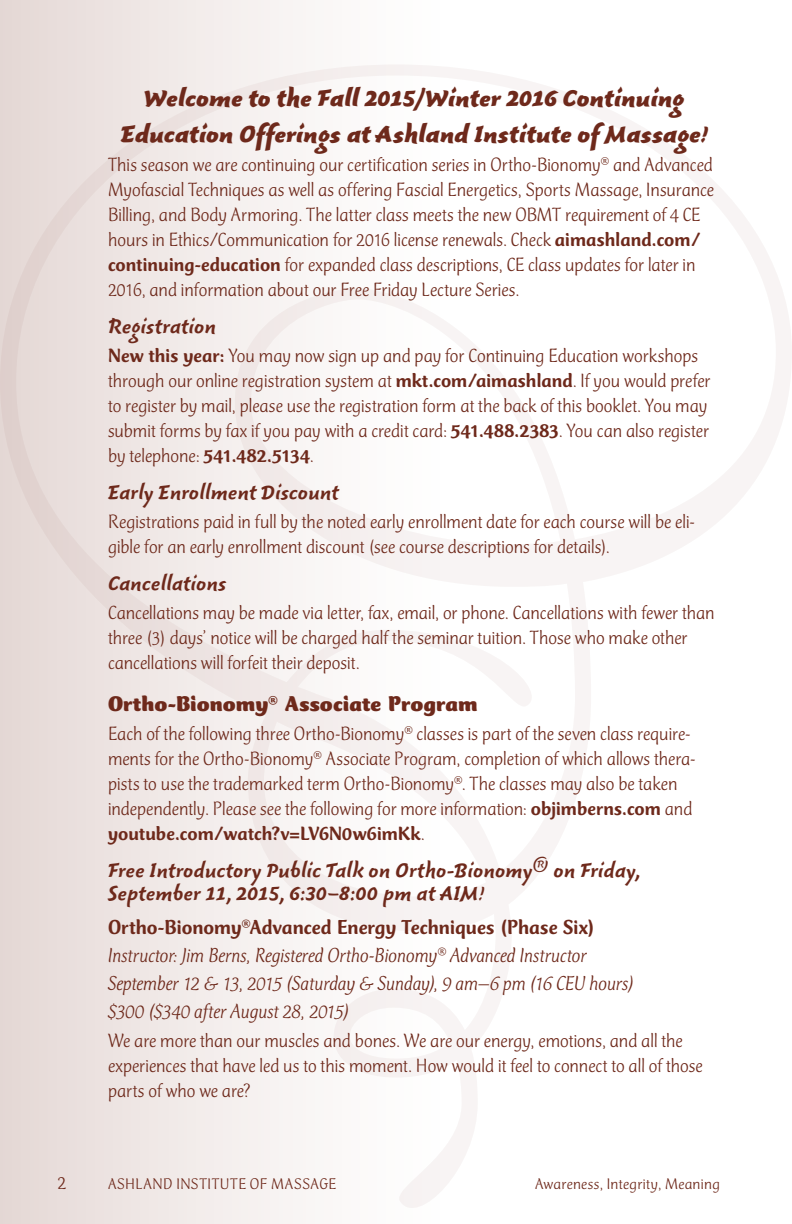
<style>
.page{position:relative;width:792px;height:1224px;background:#fff}
.page>*{position:absolute;margin:0;border:0;box-sizing:border-box;transform-origin:0 0}
.t1{font:900 22px "CT Mercurius Std";letter-spacing:.01em;color:#6e291b}
.t2{font:italic 300 21px/28px "CT Mercurius Std";color:#6e291b}
.t3{font:900 21px/36px "Fresco Script Sans";letter-spacing:-.005em;color:#6e291b;text-align:center}
.t4{font:500 21px "CT Mercurius Std";letter-spacing:.005em;color:#6e291b}
.t5{font:300 20px/25px "CT Mercurius Std";color:#6e291b}
.t6{font:700 18px/23px "Fresco Script Sans";color:#6e291b}
.t7{font:300 16px "CT Mercurius Std";letter-spacing:.025em;color:#6e291b;scale:1.05 1}
.s1{font-weight:500}
</style>
<div class="page">
<div style="left:0;top:0;width:792px;height:1224px;background:linear-gradient(to right,#ebe1de,#fff)"></div>
<p class="t3" style="left:121px;top:81px;width:588px">Welcome to the Fall 2015/Winter 2016 Continuing<br>Education Offerings at Ashland Institute of Massage!</p>
<p class="t5" style="left:108px;top:152px;width:608px">This season we are continuing our certification series in Ortho-Bionomy® and Advanced Myofascial Techniques as well as offering Fascial Energetics, Sports Massage, Insurance Billing, and Body Armoring. The latter class meets the new OBMT requirement of 4 CE hours in Ethics/Communication for 2016 license renewals. Check <span class="s1">aimashland.com/ continuing-education</span> for expanded class descriptions, CE class updates for later in 2016, and information about our Free Friday Lecture Series.</p>
<p class="t6" style="left:108px;top:315px;width:110px">Registration</p>
<p class="t5" style="left:108px;top:343px;width:604px"><span class="s1">New this year:</span> You may now sign up and pay for Continuing Education workshops through our online registration system at <span class="s1">mkt.com/aimashland</span>. If you would prefer to register by mail, please use the registration form at the back of this booklet. You may submit forms by fax if you pay with a credit card: <span class="s1">541.488.2383</span>. You can also register by telephone: <span class="s1">541.482.5134</span>.</p>
<p class="t6" style="left:108px;top:481px;width:232px">Early Enrollment Discount</p>
<p class="t5" style="left:108px;top:509px;width:589px">Registrations paid in full by the noted early enrollment date for each course will be eli&shy;gible for an early enrollment discount (see course descriptions for details).</p>
<p class="t6" style="left:108px;top:572px;width:120px">Cancellations</p>
<p class="t5" style="left:108px;top:600px;width:608px">Cancellations may be made via letter, fax, email, or phone. Cancellations with fewer than three (3) days’ notice will be charged half the seminar tuition. Those who make other cancellations will forfeit their deposit.</p>
<p class="t1" style="left:108px;top:692px;width:371px">Ortho-Bionomy® Associate Program</p>
<p class="t5" style="left:108px;top:721px;width:589px">Each of the following three Ortho-Bionomy® classes is part of the seven class require&shy;ments for the Ortho-Bionomy® Associate Program, completion of which allows thera&shy;pists to use the trademarked term Ortho-Bionomy®. The classes may also be taken independently. Please see the following for more information: <span class="s1">objimberns.com</span> and <span class="s1">youtube.com/watch?v=LV6N0w6imKk</span>.</p>
<p class="t6" style="left:108px;top:859px;width:534px">Free Introductory Public Talk on Ortho-Bionomy® on Friday,<br>September 11, 2015, 6:30–8:00 pm at AIM!</p>
<p class="t4" style="left:108px;top:916px;width:489px">Ortho-Bionomy®Advanced Energy Techniques (Phase Six)</p>
<p class="t2" style="left:108px;top:942px;width:528px">Instructor: Jim Berns, Registered Ortho-Bionomy® Advanced Instructor<br>September 12 &amp; 13, 2015 (Saturday &amp; Sunday), 9 am–6 pm (16 CEU hours) $300 ($340 after August 28, 2015)</p>
<p class="t5" style="left:108px;top:1029px;width:596px">We are more than our muscles and bones. We are our energy, emotions, and all the experiences that have led us to this moment. How would it feel to connect to all of those parts of who we are?</p>
<p class="t5" style="left:57px;top:1171px;width:10px">2</p>
<p class="t7" style="left:108px;top:1175px;width:219px">ASHLAND INSTITUTE OF MASSAGE</p>
<p class="t7" style="left:535px;top:1175px;width:178px">Awareness, Integrity, Meaning</p>
</div>
